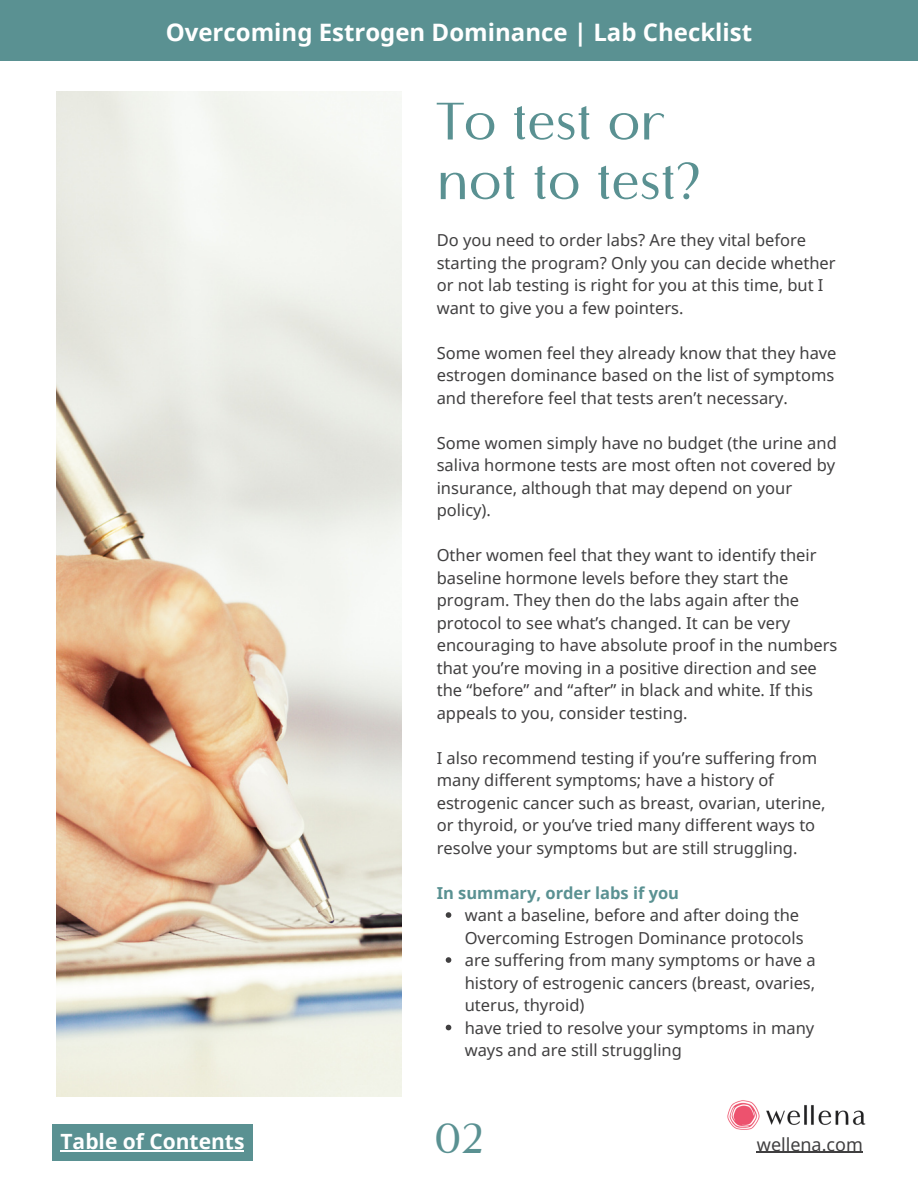
<style>
.page{position:relative;width:918px;height:1188px;background:#fff}
.page>*{position:absolute;margin:0;border:0;box-sizing:border-box;transform-origin:0 0}
.t1{font:600 52.5px/59.7px "Flatline";color:#5a9192}
.t2{font:600 42.15px "Flatline";color:#5a9192}
.t3{font:700 24px "Noto Sans";color:#fff}
.t4{font:700 21px "Noto Sans";color:#fff}
.t5{font:18px "Noto Sans";color:#403f40}
.t6{font:16.5px/22.5px "Noto Sans";color:#403f40}
.t7{font:700 16.5px "Noto Sans";color:#5a9192}
</style>
<div class="page">
<div style="left:0;top:0;width:918px;height:60px;background:#5a9192"></div>
<svg style="left:446px;top:912px;width:5px;height:6px"></svg>
<svg style="left:446px;top:957px;width:5px;height:6px"></svg>
<svg style="left:446px;top:1025px;width:5px;height:5px"></svg>
<hr style="left:757px;top:1152px;width:106px;height:1px;background:#403f40">
<img style="left:56px;top:92px;width:345px;height:1004px">
<img style="left:727px;top:1100px;width:139px;height:30px">
<div style="left:52px;top:1124px;width:201px;height:36px;background:#5a9192"></div>
<hr style="left:61px;top:1151px;width:183px;height:1px;background:#fff">
<h3 class="t3" style="left:166px;top:16px;width:588px">Overcoming Estrogen Dominance | Lab Checklist</h3>
<h1 class="t1" style="left:437px;top:93px;width:265px">To test or not to test?</h1>
<p class="t6" style="left:437px;top:229px;width:400px">Do you need to order labs? Are they vital before starting the program? Only you can decide whether or not lab testing is right for you at this time, but I want to give you a few pointers.</p>
<p class="t6" style="left:437px;top:341px;width:401px">Some women feel they already know that they have estrogen dominance based on the list of symptoms and therefore feel that tests aren’t necessary.</p>
<p class="t6" style="left:437px;top:431px;width:402px">Some women simply have no budget (the urine and saliva hormone tests are most often not covered by insurance, although that may depend on your policy).</p>
<p class="t6" style="left:437px;top:544px;width:402px">Other women feel that they want to identify their baseline hormone levels before they start the program. They then do the labs again after the protocol to see what’s changed. It can be very encouraging to have absolute proof in the numbers that you’re moving in a positive direction and see the “before” and “after” in black and white. If this appeals to you, consider testing.</p>
<p class="t6" style="left:437px;top:746px;width:390px">I also recommend testing if you’re suffering from many different symptoms; have a history of estrogenic cancer such as breast, ovarian, uterine, or thyroid, or you’ve tried many different ways to resolve your symptoms but are still struggling.</p>
<p class="t7" style="left:437px;top:881px;width:244px">In summary, order labs if you</p>
<p class="t6" style="left:465px;top:904px;width:352px">want a baseline, before and after doing the Overcoming Estrogen Dominance protocols are suffering from many symptoms or have a history of estrogenic cancers (breast, ovaries, uterus, thyroid)<br>have tried to resolve your symptoms in many ways and are still struggling</p>
<p class="t4" style="left:61px;top:1127px;width:185px">Table of Contents</p>
<h2 class="t2" style="left:434px;top:1114px;width:51px">02</h2>
<p class="t5" style="left:757px;top:1132px;width:108px">wellena.com</p>
</div>
